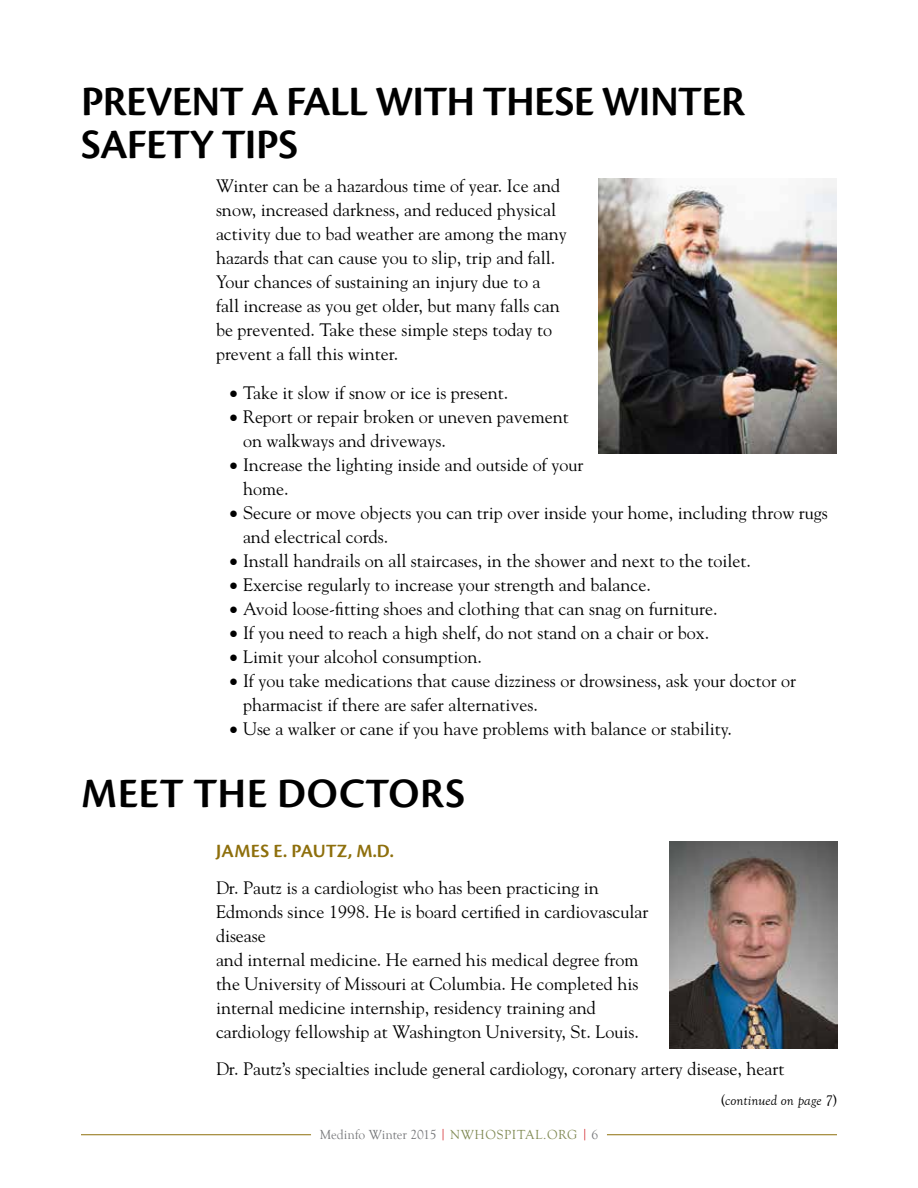
<style>
.page{position:relative;width:918px;height:1188px;background:#fff}
.page>*{position:absolute;margin:0;border:0;box-sizing:border-box;transform-origin:0 0}
.t1{font:600 43.5px/43.5px "Cronos Pro";letter-spacing:-.015em;color:#000}
.t2{font:600 43.5px "Cronos Pro";letter-spacing:.015em;color:#000}
.t3{font:600 19.5px "Cronos Pro";letter-spacing:.01em;color:#8e6f0c}
.t4{font:18px/24px "Goudy Std";color:#000}
.t5{font:italic 15px "Goudy Old Style T";color:#000}
.t6{font:13.5px "Goudy Old Style T";letter-spacing:.005em;color:#77787b}
.s1{font-style:normal}
.s2{color:#d2232a}
.s3{color:#808a54}
</style>
<div class="page">
<hr style="left:81px;top:1134px;width:230px;height:1px;background:#8e6f0c">
<hr style="left:607px;top:1134px;width:230px;height:1px;background:#8e6f0c">
<img style="left:670px;top:841px;width:167px;height:208px">
<img style="left:599px;top:179px;width:238px;height:275px">
<h1 class="t1" style="left:81px;top:80px;width:665px">PREVENT A FALL WITH THESE WINTER<br>SAFETY TIPS</h1>
<p class="t4" style="left:216px;top:174px;width:352px">Winter can be a hazardous time of year. Ice and snow, increased darkness, and reduced physical activity due to bad weather are among the many hazards that can cause you to slip, trip and fall.<br>Your chances of sustaining an injury due to a fall increase as you get older, but many falls can be prevented. Take these simple steps today to prevent a fall this winter.</p>
<p class="t4" style="left:230px;top:381px;width:280px">• Take it slow if snow or ice is present.</p>
<p class="t4" style="left:243px;top:405px;width:327px;text-indent:-14px">• Report or repair broken or uneven pavement on walkways and driveways.</p>
<p class="t4" style="left:243px;top:453px;width:342px;text-indent:-14px">• Increase the lighting inside and outside of your home.</p>
<p class="t4" style="left:243px;top:501px;width:586px;text-indent:-14px">• Secure or move objects you can trip over inside your home, including throw rugs and electrical cords.</p>
<p class="t4" style="left:230px;top:549px;width:523px">• Install handrails on all staircases, in the shower and next to the toilet.</p>
<p class="t4" style="left:230px;top:573px;width:423px">• Exercise regularly to increase your strength and balance.</p>
<p class="t4" style="left:230px;top:597px;width:490px">• Avoid loose-fitting shoes and clothing that can snag on furniture.</p>
<p class="t4" style="left:230px;top:621px;width:481px">• If you need to reach a high shelf, do not stand on a chair or box.</p>
<p class="t4" style="left:230px;top:645px;width:254px">• Limit your alcohol consumption.</p>
<p class="t4" style="left:243px;top:669px;width:555px;text-indent:-14px">• If you take medications that cause dizziness or drowsiness, ask your doctor or pharmacist if there are safer alternatives.</p>
<p class="t4" style="left:230px;top:717px;width:504px">• Use a walker or cane if you have problems with balance or stability.</p>
<h1 class="t2" style="left:81px;top:769px;width:385px">MEET THE DOCTORS</h1>
<p class="t3" style="left:216px;top:839px;width:179px">JAMES E. PAUTZ, M.D.</p>
<p class="t4" style="left:216px;top:876px;width:434px">Dr. Pautz is a cardiologist who has been practicing in Edmonds since 1998. He is board certified in cardiovascular disease<br>and internal medicine. He earned his medical degree from the University of Missouri at Columbia. He completed his internal medicine internship, residency training and cardiology fellowship at Washington University, St. Louis.</p>
<p class="t4" style="left:216px;top:1057px;width:570px">Dr. Pautz’s specialties include general cardiology, coronary artery disease, heart</p>
<p class="t5" style="left:721px;top:1092px;width:117px"><span class="s1">(</span>continued on page 7<span class="s1">)</span></p>
<p class="t6" style="left:320px;top:1127px;width:280px">MEDINFO WINTER 2015 <span class="s2">|</span> <span class="s3">NWHOSPITAL.ORG</span> <span class="s2">|</span> 6</p>
</div>
